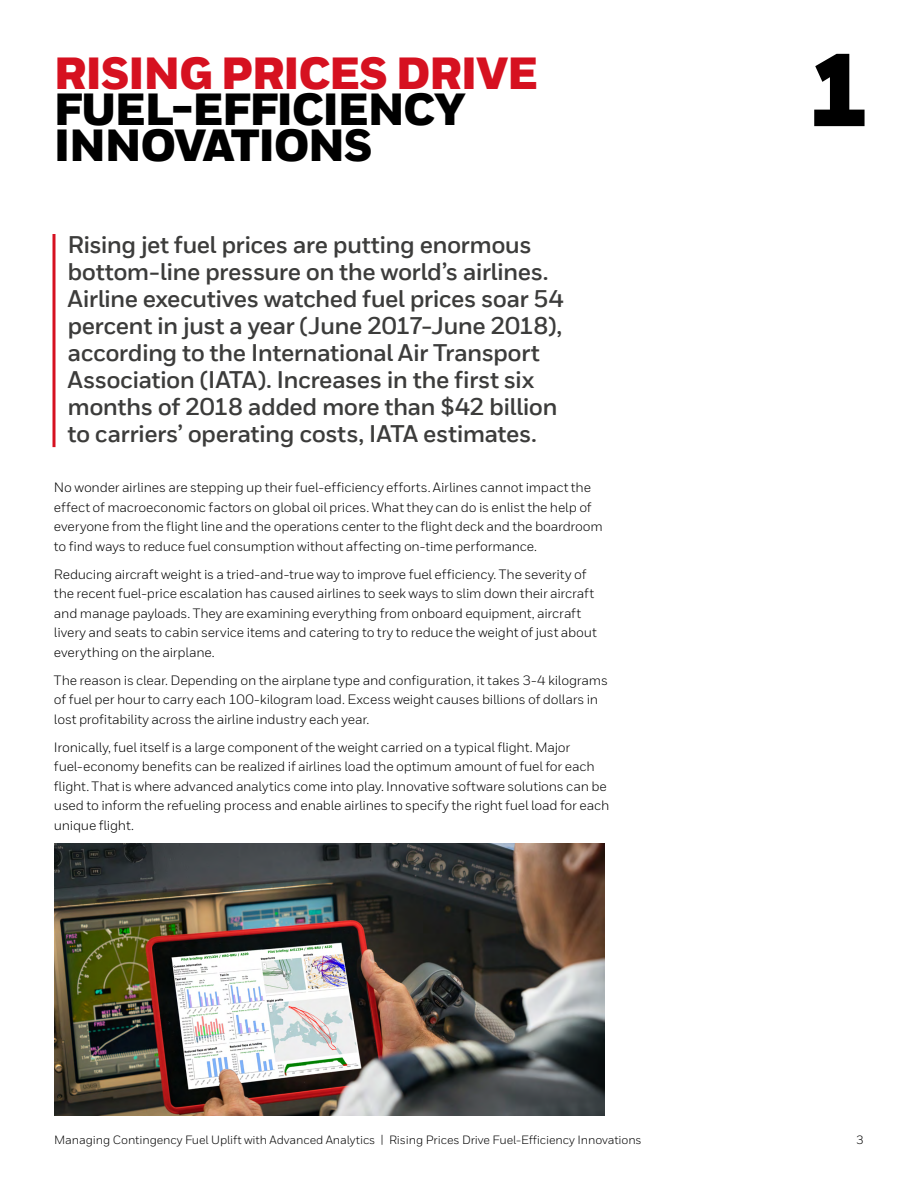
<style>
.page{position:relative;width:918px;height:1188px;background:#fff}
.page>*{position:absolute;margin:0;border:0;box-sizing:border-box;transform-origin:0 0}
.t1{font:900 102px "Honeywell Sans";color:#000}
.t2{font:900 45px/36px "Honeywell Sans";letter-spacing:-.03em;color:#000}
.t3{font:900 45px "Honeywell Sans";letter-spacing:-.03em;color:#d61120}
.t4{font:700 24px/27px "Honeywell Sans TT";letter-spacing:-.025em;color:#3c3c3b}
.t5{font:13.5px/19.5px "Honeywell Sans TT";letter-spacing:-.015em;color:#000}
.t6{font:12px "Honeywell Sans";letter-spacing:-.01em;color:#000}
</style>
<div class="page">
<svg style="left:52px;top:234px;width:4px;height:213px"></svg>
<img style="left:55px;top:843px;width:550px;height:273px">
<h2 class="t3" style="left:54px;top:45px;width:486px">RISING PRICES DRIVE</h2>
<h2 class="t2" style="left:54px;top:93px;width:414px">FUEL-EFFICIENCY<br>INNOVATIONS</h2>
<p class="t4" style="left:68px;top:231px;width:498px">Rising jet fuel prices are putting enormous bottom-line pressure on the world’s airlines.<br>Airline executives watched fuel prices soar 54 percent in just a year (June 2017-June 2018), according to the International Air Transport Association (IATA). Increases in the first six months of 2018 added more than $42 billion to carriers’ operating costs, IATA estimates.</p>
<p class="t5" style="left:54px;top:478px;width:550px">No wonder airlines are stepping up their fuel-efficiency efforts. Airlines cannot impact the effect of macroeconomic factors on global oil prices. What they can do is enlist the help of everyone from the flight line and the operations center to the flight deck and the boardroom to find ways to reduce fuel consumption without affecting on-time performance.</p>
<p class="t5" style="left:54px;top:564px;width:544px">Reducing aircraft weight is a tried-and-true way to improve fuel efficiency. The severity of the recent fuel-price escalation has caused airlines to seek ways to slim down their aircraft and manage payloads. They are examining everything from onboard equipment, aircraft livery and seats to cabin service items and catering to try to reduce the weight of just about everything on the airplane.</p>
<p class="t5" style="left:54px;top:670px;width:555px">The reason is clear. Depending on the airplane type and configuration, it takes 3-4 kilograms of fuel per hour to carry each 100-kilogram load. Excess weight causes billions of dollars in lost profitability across the airline industry each year.</p>
<p class="t5" style="left:54px;top:737px;width:557px">Ironically, fuel itself is a large component of the weight carried on a typical flight. Major fuel-economy benefits can be realized if airlines load the optimum amount of fuel for each flight. That is where advanced analytics come into play. Innovative software solutions can be used to inform the refueling process and enable airlines to specify the right fuel load for each unique flight.</p>
<h1 class="t1" style="left:807px;top:28px;width:65px">1</h1>
<p class="t6" style="left:54px;top:1133px;width:589px">Managing Contingency Fuel Uplift with Advanced Analytics | Rising Prices Drive Fuel-Efficiency Innovations</p>
<p class="t6" style="left:856px;top:1133px;width:9px">3</p>
</div>
